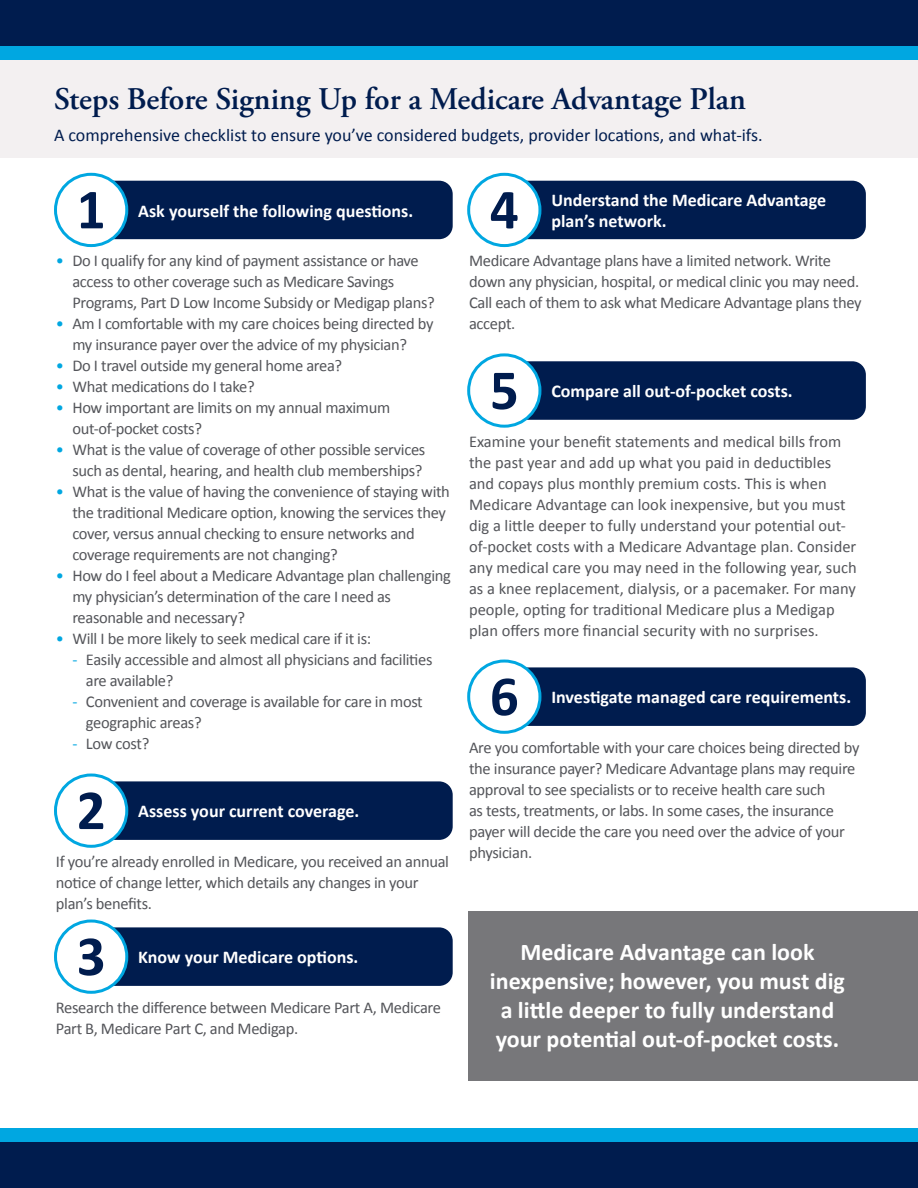
<style>
.page{position:relative;width:918px;height:1188px;background:#fff}
.page>*{position:absolute;margin:0;border:0;box-sizing:border-box;transform-origin:0 0}
.t1{font:700 57px "Calibri";color:#001c4e}
.t2{font:600 31.5px "Adobe Garamond Pro";color:#001c4e}
.t3{font:700 24px "Calibri";color:#fff}
.t4{font:700 18px/21.6px "Calibri";color:#fff}
.t5{font:18px "Calibri";color:#001c4e}
.t6{font:16.5px/21px "Calibri";letter-spacing:-.02em;color:#54555a}
.t7{font:16.5px/21px "Calibri";color:#54555a}
.s1{color:#00a7e1}
</style>
<div class="page">
<div style="left:469px;top:912px;width:449px;height:169px;background:#77777a"></div>
<div style="left:91px;top:181px;width:362px;height:58px;background:#001c4e;border-radius:14px"></div>
<div style="left:0;top:19px;width:918px;height:139px;background:#f3f0f1"></div>
<div style="left:0;top:0;width:918px;height:53px;background:#001c4e"></div>
<div style="left:0;top:46px;width:918px;height:13px;background:#00a7e1"></div>
<div style="left:0;top:1129px;width:918px;height:59px;background:#001c4e"></div>
<div style="left:0;top:1129px;width:918px;height:13px;background:#00a7e1"></div>
<div style="left:55px;top:174px;width:72px;height:72px;background:#fff;border-radius:50%"></div>
<div style="left:54px;top:173px;width:74px;height:74px;border:3px solid #00a7e1;border-radius:50%"></div>
<div style="left:91px;top:781px;width:362px;height:59px;background:#001c4e;border-radius:14px"></div>
<div style="left:55px;top:775px;width:72px;height:71px;background:#fff;border-radius:50%"></div>
<div style="left:54px;top:774px;width:74px;height:74px;border:3px solid #00a7e1;border-radius:50%"></div>
<div style="left:91px;top:927px;width:362px;height:59px;background:#001c4e;border-radius:14px"></div>
<div style="left:55px;top:921px;width:72px;height:71px;background:#fff;border-radius:50%"></div>
<div style="left:54px;top:920px;width:74px;height:74px;border:3px solid #00a7e1;border-radius:50%"></div>
<div style="left:504px;top:181px;width:362px;height:58px;background:#001c4e;border-radius:14px"></div>
<div style="left:469px;top:174px;width:71px;height:72px;background:#fff;border-radius:50%"></div>
<div style="left:467px;top:173px;width:74px;height:74px;border:3px solid #00a7e1;border-radius:50%"></div>
<div style="left:504px;top:361px;width:362px;height:59px;background:#001c4e;border-radius:14px"></div>
<div style="left:469px;top:355px;width:71px;height:71px;background:#fff;border-radius:50%"></div>
<div style="left:467px;top:353px;width:74px;height:75px;border:3px solid #00a7e1;border-radius:50%"></div>
<div style="left:504px;top:667px;width:362px;height:59px;background:#001c4e;border-radius:14px"></div>
<div style="left:469px;top:661px;width:71px;height:71px;background:#fff;border-radius:50%"></div>
<div style="left:467px;top:660px;width:74px;height:74px;border:3px solid #00a7e1;border-radius:50%"></div>
<p class="t2" style="left:54px;top:81px;width:693px">Steps Before Signing Up for a Medicare Advantage Plan</p>
<p class="t5" style="left:54px;top:123px;width:710px">A comprehensive checklist to ensure you’ve considered budgets, provider locations, and what-ifs.</p>
<p class="t1" style="left:77px;top:173px;width:30px">1</p>
<p class="t4" style="left:138px;top:200px;width:277px">Ask yourself the following questions.</p>
<p class="t6" style="left:56px;top:250px;width:364px"><span class="s1">•</span> Do I qualify for any kind of payment assistance or have</p>
<p class="t6" style="left:72px;top:271px;width:324px">access to other coverage such as Medicare Savings</p>
<p class="t6" style="left:72px;top:292px;width:364px">Programs, Part D Low Income Subsidy or Medigap plans?</p>
<p class="t6" style="left:56px;top:313px;width:379px;text-align:center"><span class="s1">•</span> Am I comfortable with my care choices being directed by my insurance payer over the advice of my physician?</p>
<p class="t6" style="left:56px;top:355px;width:288px"><span class="s1">•</span> Do I travel outside my general home area?</p>
<p class="t6" style="left:56px;top:376px;width:200px"><span class="s1">•</span> What medications do I take?</p>
<p class="t6" style="left:56px;top:397px;width:336px"><span class="s1">•</span> How important are limits on my annual maximum</p>
<p class="t6" style="left:72px;top:418px;width:131px">out-of-pocket costs?</p>
<p class="t6" style="left:56px;top:439px;width:371px"><span class="s1">•</span> What is the value of coverage of other possible services</p>
<p class="t6" style="left:72px;top:460px;width:352px">such as dental, hearing, and health club memberships?</p>
<p class="t6" style="left:56px;top:481px;width:396px"><span class="s1">•</span> What is the value of having the convenience of staying with</p>
<p class="t6" style="left:72px;top:502px;width:375px">the traditional Medicare option, knowing the services they</p>
<p class="t6" style="left:72px;top:523px;width:344px">cover, versus annual checking to ensure networks and coverage requirements are not changing?</p>
<p class="t6" style="left:56px;top:565px;width:397px"><span class="s1">•</span> How do I feel about a Medicare Advantage plan challenging</p>
<p class="t6" style="left:72px;top:586px;width:320px">my physician’s determination of the care I need as reasonable and necessary?</p>
<p class="t6" style="left:56px;top:628px;width:317px"><span class="s1">•</span> Will I be more likely to seek medical care if it is:</p>
<p class="t6" style="left:86px;top:649px;width:348px;text-indent:-13px"><span class="s1">-</span> Easily accessible and almost all physicians and facilities are available?</p>
<p class="t6" style="left:86px;top:691px;width:338px;text-indent:-13px"><span class="s1">-</span> Convenient and coverage is available for care in most geographic areas?</p>
<p class="t6" style="left:72px;top:733px;width:78px"><span class="s1">-</span> Low cost?</p>
<p class="t1" style="left:77px;top:774px;width:30px">2</p>
<p class="t4" style="left:138px;top:801px;width:223px">Assess your current coverage.</p>
<p class="t6" style="left:56px;top:851px;width:395px">If you’re already enrolled in Medicare, you received an annual notice of change letter, which details any changes in your plan’s benefits.</p>
<p class="t1" style="left:77px;top:920px;width:30px">3</p>
<p class="t4" style="left:138px;top:947px;width:222px">Know your Medicare options.</p>
<p class="t6" style="left:56px;top:997px;width:387px">Research the difference between Medicare Part A, Medicare<br>Part B, Medicare Part C, and Medigap.</p>
<p class="t1" style="left:490px;top:173px;width:30px">4</p>
<p class="t4" style="left:551px;top:189px;width:276px">Understand the Medicare Advantage plan’s network.</p>
<p class="t6" style="left:469px;top:250px;width:394px">Medicare Advantage plans have a limited network. Write down any physician, hospital, or medical clinic you may need.<br>Call each of them to ask what Medicare Advantage plans they accept.</p>
<p class="t1" style="left:490px;top:354px;width:30px">5</p>
<p class="t4" style="left:551px;top:381px;width:243px">Compare all out-of-pocket costs.</p>
<p class="t7" style="left:469px;top:431px;width:389px">Examine your benefit statements and medical bills from the past year and add up what you paid in deductibles and copays plus monthly premium costs. This is when Medicare Advantage can look inexpensive, but you must dig a little deeper to fully understand your potential out&shy;of-pocket costs with a Medicare Advantage plan. Consider any medical care you may need in the following year, such as a knee replacement, dialysis, or a pacemaker. For many people, opting for traditional Medicare plus a Medigap plan offers more financial security with no surprises.</p>
<p class="t1" style="left:490px;top:660px;width:30px">6</p>
<p class="t4" style="left:551px;top:687px;width:301px">Investigate managed care requirements.</p>
<p class="t6" style="left:469px;top:737px;width:392px">Are you comfortable with your care choices being directed by the insurance payer? Medicare Advantage plans may require approval to see specialists or to receive health care such<br>as tests, treatments, or labs. In some cases, the insurance payer will decide the care you need over the advice of your physician.</p>
<p class="t3" style="left:520px;top:937px;width:296px">Medicare Advantage can look</p>
<p class="t3" style="left:490px;top:966px;width:357px">inexpensive; however, you must dig</p>
<p class="t3" style="left:501px;top:995px;width:335px">a little deeper to fully understand</p>
<p class="t3" style="left:496px;top:1023px;width:345px">your potential out-of-pocket costs.</p>
</div>
